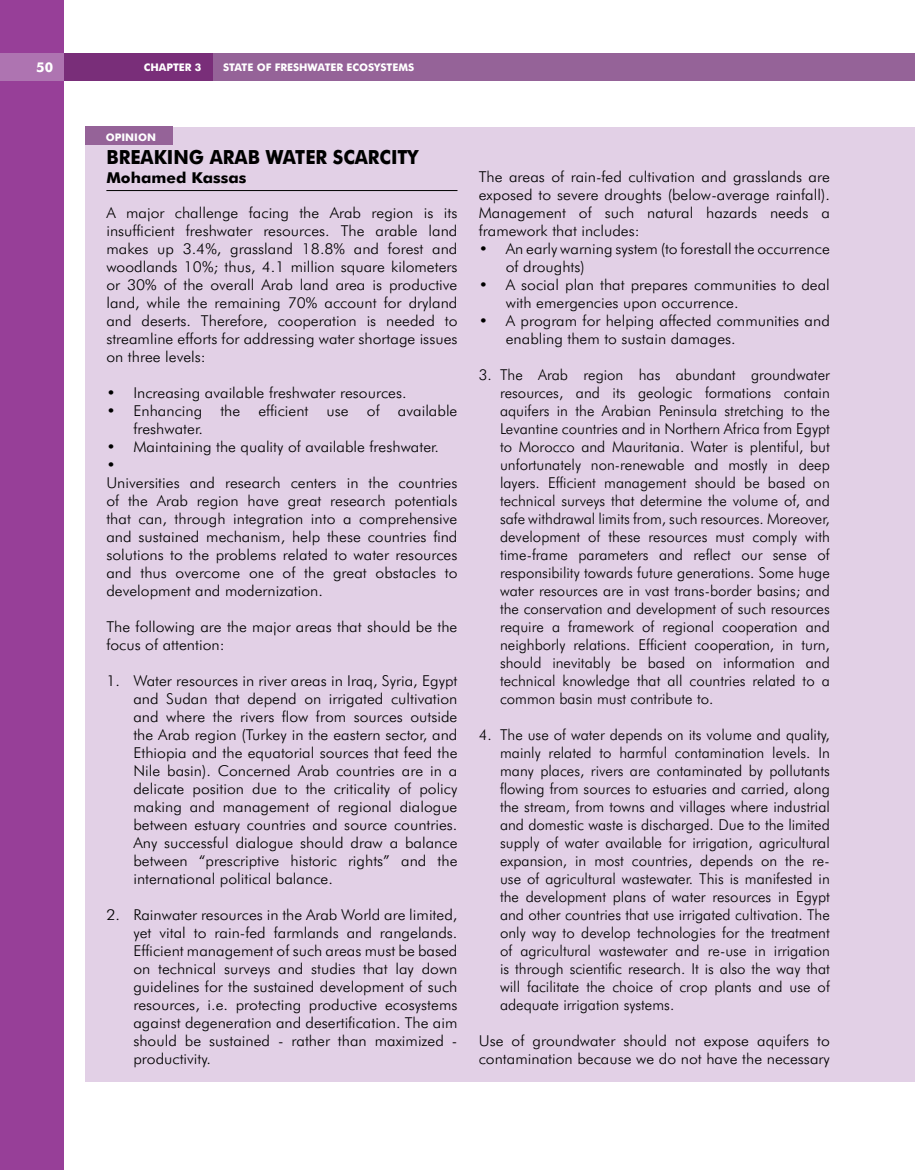
<style>
.page{position:relative;width:915px;height:1170px;background:#fff}
.page>*{position:absolute;margin:0;border:0;box-sizing:border-box;transform-origin:0 0}
.t1{font:700 19.5px "Futura BT";color:#000;scale:.93 1}
.t2{font:300 15px/18px "Futura BT";color:#000;scale:1.05 1}
.t3{font:300 15px/18px "Futura BT";color:#000;text-align:justify}
.t4{font:700 15px "Futura BT";color:#000;scale:1.05 1}
.t5{font:700 13.5px "Futura BT";color:#fff}
.t6{font:700 10.5px "Futura BT";color:#fff}
</style>
<div class="page">
<div style="left:0;top:0;width:64px;height:1169px;background:#973f98"></div>
<div style="left:64px;top:53px;width:850px;height:27px;background:#956398"></div>
<div style="left:64px;top:53px;width:149px;height:27px;background:#792e79"></div>
<div style="left:0;top:53px;width:64px;height:27px;background:#ae74b1"></div>
<div style="left:85px;top:128px;width:829px;height:954px;background:#e2d0e6"></div>
<hr style="left:106px;top:190px;width:351px;height:1px;background:#000">
<div style="left:85px;top:127px;width:88px;height:18px;background:#956398"></div>
<p class="t5" style="left:36px;top:59px;width:18px">50</p>
<p class="t6" style="left:144px;top:60px;width:59px">CHAPTER 3</p>
<p class="t6" style="left:223px;top:61px;width:192px">STATE OF FRESHWATER ECOSYSTEMS</p>
<p class="t6" style="left:106px;top:130px;width:50px">OPINION</p>
<h1 class="t1" style="left:106px;top:146px;width:216px">BREAKIN G ARAB WATER</h1>
<h1 class="t1" style="left:333px;top:146px;width:82px">SCARC ITY</h1>
<p class="t4" style="left:106px;top:169px;width:135px">MOHAMED KASSAS</p>
<p class="t2" style="left:106px;top:203px;width:336px;text-align:justify">A major challenge facing the Arab region is its insufficient freshwater resources. The arable land makes up 3.4%, grassland 18.8% and forest and woodlands 10%; thus, 4.1 million square kilometers or 30% of the overall Arab land area is productive land, while the remaining 70% account for dryland and deserts. Therefore, cooperation is needed to streamline efforts for addressing water shortage issues on three levels:</p>
<p class="t2" style="left:106px;top:383px;width:287px">• Increasing available freshwater resources.</p>
<p class="t2" style="left:133px;top:401px;width:310px;text-indent:-27px">• Enhancing the efficient use of available freshwater.</p>
<p class="t2" style="left:106px;top:437px;width:336px">• Maintaining the quality of available freshwater.<br>•<br>Universities and research centers in the countries of the Arab region have great research potentials that can, through integration into a comprehensive and sustained mechanism, help these countries find solutions to the problems related to water resources and thus overcome one of the great obstacles to development and modernization.</p>
<p class="t2" style="left:106px;top:617px;width:336px">The following are the major areas that should be the focus of attention:</p>
<p class="t2" style="left:133px;top:671px;width:310px;text-align:justify;text-indent:-27px">1. Water resources in river areas in Iraq, Syria, Egypt and Sudan that depend on irrigated cultivation and where the rivers flow from sources outside the Arab region (Turkey in the eastern sector, and Ethiopia and the equatorial sources that feed the Nile basin). Concerned Arab countries are in a delicate position due to the criticality of policy making and management of regional dialogue between estuary countries and source countries.<br>Any successful dialogue should draw a balance between “prescriptive historic rights” and the international political balance.</p>
<p class="t2" style="left:133px;top:905px;width:310px;text-align:justify;text-indent:-27px">2. Rainwater resources in the Arab World are limited, yet vital to rain-fed farmlands and rangelands.<br>Efficient management of such areas must be based on technical surveys and studies that lay down guidelines for the sustained development of such resources, i.e. protecting productive ecosystems against degeneration and desertification. The aim should be sustained - rather than maximized - productivity.</p>
<p class="t2" style="left:478px;top:167px;width:336px;text-align:justify">The areas of rain-fed cultivation and grasslands are exposed to severe droughts (below-average rainfall).<br>Management of such natural hazards needs a framework that includes:</p>
<p class="t2" style="left:505px;top:239px;width:310px;text-indent:-27px">• An early warning system (to forestall the occurrence of droughts)</p>
<p class="t2" style="left:505px;top:275px;width:310px;text-indent:-27px">• A social plan that prepares communities to deal with emergencies upon occurrence.</p>
<p class="t2" style="left:505px;top:311px;width:310px;text-indent:-27px">• A program for helping affected communities and enabling them to sustain damages.</p>
<p class="t3" style="left:500px;top:365px;width:331px;text-indent:-21px">3. The Arab region has abundant groundwater resources, and its geologic formations contain aquifers in the Arabian Peninsula stretching to the Levantine countries and in Northern Africa from Egypt to Morocco and Mauritania. Water is plentiful, but unfortunately non-renewable and mostly in deep layers. Efficient management should be based on technical surveys that determine the volume of, and safe withdrawal limits from, such resources. Moreover, development of these resources must comply with time-frame parameters and reflect our sense of responsibility towards future generations. Some huge water resources are in vast trans-border basins; and the conservation and development of such resources require a framework of regional cooperation and neighborly relations. Efficient cooperation, in turn, should inevitably be based on information and technical knowledge that all countries related to a common basin must contribute to.</p>
<p class="t3" style="left:500px;top:725px;width:331px;text-indent:-21px">4. The use of water depends on its volume and quality, mainly related to harmful contamination levels. In many places, rivers are contaminated by pollutants flowing from sources to estuaries and carried, along the stream, from towns and villages where industrial and domestic waste is discharged. Due to the limited supply of water available for irrigation, agricultural expansion, in most countries, depends on the re&shy;use of agricultural wastewater. This is manifested in the development plans of water resources in Egypt and other countries that use irrigated cultivation. The only way to develop technologies for the treatment of agricultural wastewater and re-use in irrigation is through scientific research. It is also the way that will facilitate the choice of crop plants and use of adequate irrigation systems.</p>
<p class="t2" style="left:478px;top:1031px;width:336px">Use of groundwater should not expose aquifers to contamination because we do not have the necessary</p>
</div>
